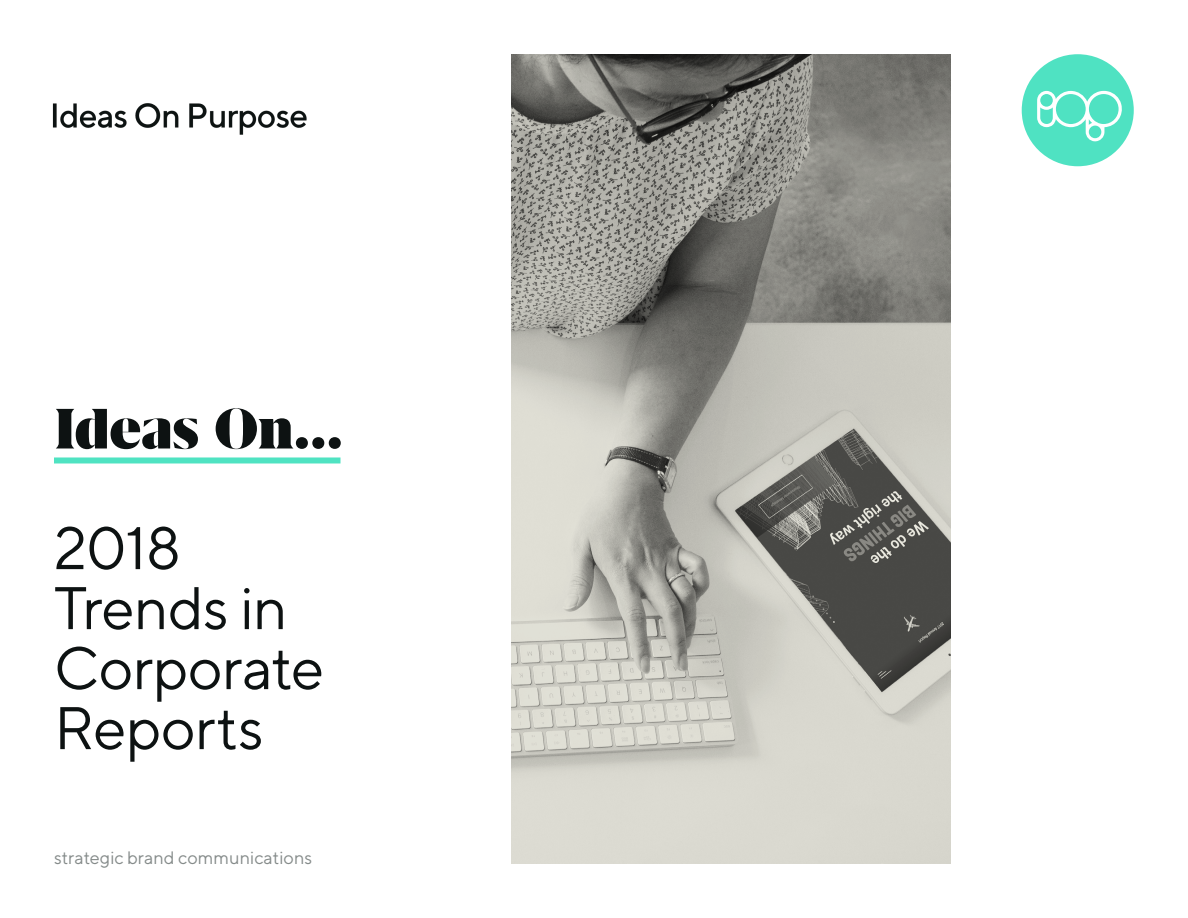
<style>
.page{position:relative;width:1188px;height:918px;background:#fff}
.page>*{position:absolute;margin:0;border:0;box-sizing:border-box;transform-origin:0 0}
.t1{font:900 66px "Grifo L";letter-spacing:-.01em;color:#0d1212}
.t2{font:60px/60px "TT Norms";letter-spacing:-.01em;color:#0d1212}
.t3{font:18px "TT Norms";color:#858b8a}
</style>
<div class="page">
<img style="left:52px;top:103px;width:255px;height:32px">
<svg style="left:512px;top:54px;width:439px;height:810px;background:#a7a69f"></svg>
<div style="left:54px;top:457px;width:286px;height:6px;background:#4fe3c2"></div>
<div style="left:1022px;top:54px;width:112px;height:112px;background:#4fe2c2;border-radius:56px"></div>
<svg style="left:1037px;top:91px;width:85px;height:51px"></svg>
<p class="t1" style="left:54px;top:396px;width:290px">Ideas On...</p>
<p class="t2" style="left:54px;top:517px;width:272px">2018<br>Trends in<br>Corporate<br>Reports</p>
<p class="t3" style="left:54px;top:847px;width:260px">strategic brand communications</p>
</div>
